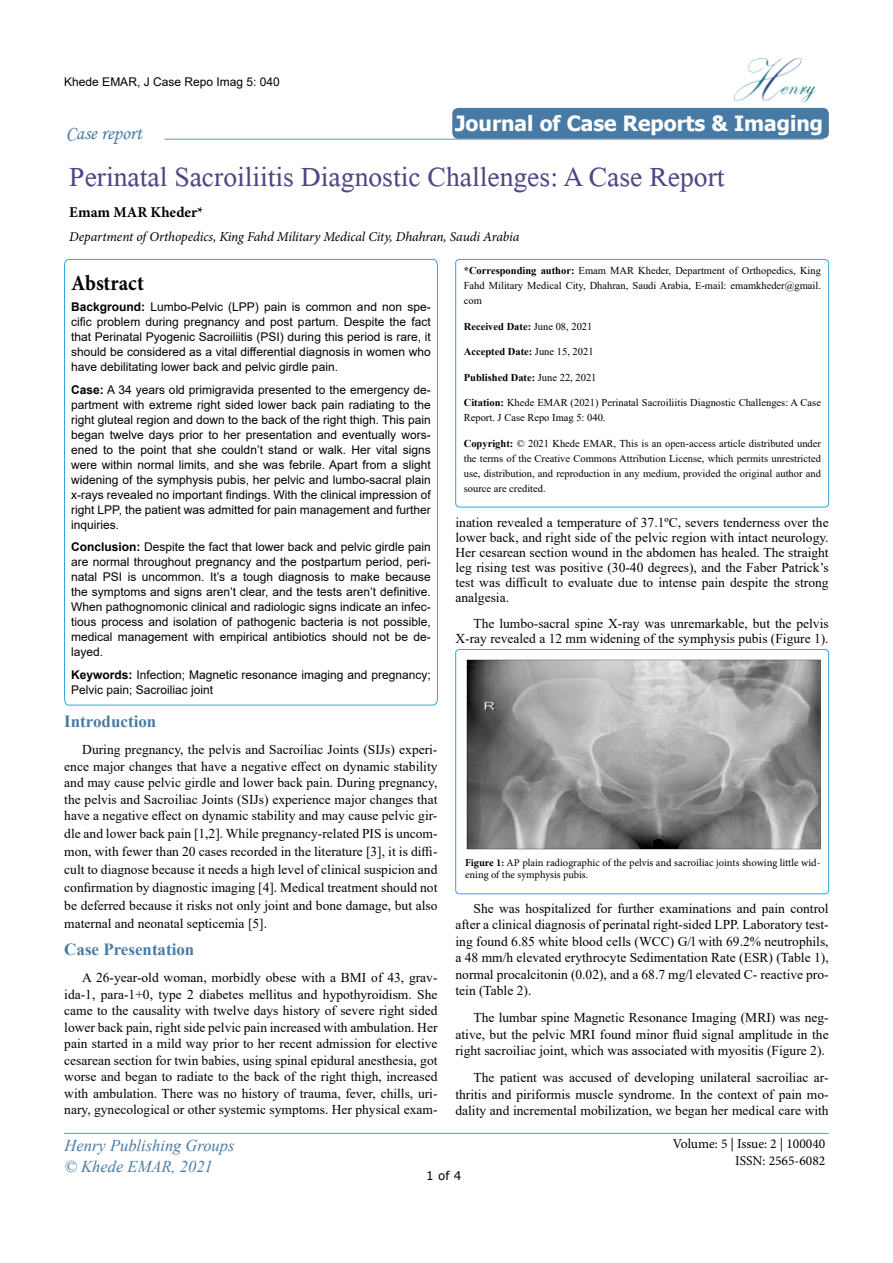
<style>
.page{position:relative;width:893px;height:1263px;background:#fff}
.page>*{position:absolute;margin:0;border:0;box-sizing:border-box;transform-origin:0 0}
.t1{font:41.25px "Microsoft Himalaya";color:#4d4785}
.t2{font:700 21.75px "Minion Pro";letter-spacing:-.005em;color:#000;scale:.93 1}
.t3{font:700 21px "Tahoma";color:#fff}
.t4{font:19.5px "Monotype Corsiva";color:#477ba5}
.t5{font:700 16.95px "Times New Roman";color:#477ba5}
.t6{font:italic 16.5px/21px "Times New Roman";color:#477ba5}
.t7{font:700 15px "Minion Pro";color:#000}
.t8{font:13.5px/16.5px "Times New Roman";color:#000;text-align:justify}
.t9{font:italic 13.5px "Minion Pro";letter-spacing:-.01em;color:#000}
.t10{font:13.5px/16.2px "Minion Pro";color:#000;text-align:right}
.t11{font:12px/15px "Arial";color:#000;text-align:justify}
.t12{font:12px "MS Reference Sans Serif";color:#000}
.t13{font:10.5px/15px "Times New Roman";color:#000;text-align:justify}
.t14{font:10.5px/12px "Minion Pro";color:#000}
.t15{font:700 10.5px "Times New Roman";color:#000}
.s1{font-weight:700}
.s2{font-weight:400}
</style>
<div class="page">
<hr style="left:165px;top:139px;width:657px;height:1px;background:#7193b6">
<hr style="left:64px;top:1133px;width:765px;height:1px;background:#7193b6">
<div style="left:452px;top:108px;width:377px;height:31px;background:#477ba5;border-radius:6px"></div>
<svg style="left:455px;top:259px;width:374px;height:248px"></svg>
<svg style="left:64px;top:259px;width:374px;height:446px"></svg>
<img style="left:734px;top:58px;width:83px;height:45px">
<svg style="left:455px;top:649px;width:374px;height:245px"></svg>
<img style="left:466px;top:659px;width:355px;height:190px">
<p class="t11" style="left:64px;top:74px;width:217px">Khede EMAR, J Case Repo Imag 5: 040</p>
<h3 class="t4" style="left:66px;top:121px;width:78px">Case report</h3>
<h3 class="t3" style="left:455px;top:109px;width:369px">Journal of Case Reports &amp; Imaging</h3>
<h1 class="t1" style="left:69px;top:148px;width:657px">Perinatal Sacroiliitis Diagnostic Challenges: A Case Report</h1>
<p class="t7" style="left:69px;top:201px;width:135px">Emam MAR Kheder*</p>
<p class="t9" style="left:69px;top:227px;width:452px">Department of Orthopedics, King Fahd Military Medical City, Dhahran, Saudi Arabia</p>
<h2 class="t2" style="left:71px;top:268px;width:80px">Abstract</h2>
<p class="t11" style="left:71px;top:299px;width:361px"><span class="s1">Background:</span> Lumbo-Pelvic (LPP) pain is common and non spe&shy;cific problem during pregnancy and post partum. Despite the fact that Perinatal Pyogenic Sacroiliitis (PSI) during this period is rare, it should be considered as a vital differential diagnosis in women who have debilitating lower back and pelvic girdle pain.</p>
<p class="t11" style="left:71px;top:382px;width:361px"><span class="s1">Case:</span> A 34 years old primigravida presented to the emergency de&shy;partment with extreme right sided lower back pain radiating to the right gluteal region and down to the back of the right thigh. This pain began twelve days prior to her presentation and eventually wors&shy;ened to the point that she couldn’t stand or walk. Her vital signs were within normal limits, and she was febrile. Apart from a slight widening of the symphysis pubis, her pelvic and lumbo-sacral plain x-rays revealed no important findings. With the clinical impression of right LPP, the patient was admitted for pain management and further inquiries.</p>
<p class="t11" style="left:71px;top:539px;width:361px"><span class="s1">Conclusion:</span> Despite the fact that lower back and pelvic girdle pain are normal throughout pregnancy and the postpartum period, peri&shy;natal PSI is uncommon. It’s a tough diagnosis to make because the symptoms and signs aren’t clear, and the tests aren’t definitive.<br>When pathognomonic clinical and radiologic signs indicate an infec&shy;tious process and isolation of pathogenic bacteria is not possible, medical management with empirical antibiotics should not be de&shy;layed.</p>
<p class="t11" style="left:71px;top:667px;width:361px"><span class="s1">Keywords:</span> Infection; Magnetic resonance imaging and pregnancy;<br>Pelvic pain; Sacroiliac joint</p>
<p class="t5" style="left:64px;top:709px;width:93px">Introduction</p>
<p class="t8" style="left:64px;top:741px;width:375px;text-indent:18px">During pregnancy, the pelvis and Sacroiliac Joints (SIJs) experi&shy;ence major changes that have a negative effect on dynamic stability and may cause pelvic girdle and lower back pain. During pregnancy, the pelvis and Sacroiliac Joints (SIJs) experience major changes that have a negative effect on dynamic stability and may cause pelvic gir-</p>
<p class="t8" style="left:64px;top:824px;width:375px;line-height:18px">dle and lower back pain [1,2]. While pregnancy-related PIS is uncom&shy;mon, with fewer than 20 cases recorded in the literature [3], it is diffi&shy;cult to diagnose because it needs a high level of clinical suspicion and confirmation by diagnostic imaging [4]. Medical treatment should not be deferred because it risks not only joint and bone damage, but also maternal and neonatal septicemia [5].</p>
<p class="t5" style="left:64px;top:937px;width:132px">Case Presentation</p>
<p class="t8" style="left:64px;top:969px;width:375px;text-indent:18px">A 26-year-old woman, morbidly obese with a BMI of 43, grav&shy;ida-1, para-1+0, type 2 diabetes mellitus and hypothyroidism. She came to the causality with twelve days history of severe right sided lower back pain, right side pelvic pain increased with ambulation. Her pain started in a mild way prior to her recent admission for elective cesarean section for twin babies, using spinal epidural anesthesia, got worse and began to radiate to the back of the right thigh, increased with ambulation. There was no history of trauma, fever, chills, uri&shy;nary, gynecological or other systemic symptoms. Her physical exam-</p>
<p class="t13" style="left:464px;top:263px;width:359px"><span class="s1">*Corresponding author:</span> Emam MAR Kheder, Department of Orthopedics, King Fahd Military Medical City, Dhahran, Saudi Arabia, E-mail: emamkheder@gmail. com</p>
<p class="t15" style="left:464px;top:319px;width:130px">Received Date: <span class="s2">June 08, 2021</span></p>
<p class="t15" style="left:464px;top:344px;width:131px">Accepted Date: <span class="s2">June 15, 2021</span></p>
<p class="t15" style="left:464px;top:370px;width:134px">Published Date: <span class="s2">June 22, 2021</span></p>
<p class="t13" style="left:464px;top:395px;width:359px"><span class="s1">Citation:</span> Khede EMAR (2021) Perinatal Sacroiliitis Diagnostic Challenges: A Case<br>Report. J Case Repo Imag 5: 040.</p>
<p class="t13" style="left:464px;top:436px;width:359px"><span class="s1">Copyright:</span> © 2021 Khede EMAR, This is an open-access article distributed under the terms of the Creative Commons Attribution License, which permits unrestricted use, distribution, and reproduction in any medium, provided the original author and source are credited.</p>
<p class="t8" style="left:455px;top:515px;width:375px;line-height:15px">ination revealed a temperature of 37.1ºC, severs tenderness over the lower back, and right side of the pelvic region with intact neurology.<br>Her cesarean section wound in the abdomen has healed. The straight leg rising test was positive (30-40 degrees), and the Faber Patrick’s test was difficult to evaluate due to intense pain despite the strong analgesia.</p>
<p class="t8" style="left:455px;top:615px;width:375px;line-height:15px;text-align:right">The lumbo-sacral spine X-ray was unremarkable, but the pelvis<br>X-ray revealed a 12 mm widening of the symphysis pubis (Figure 1).</p>
<p class="t14" style="left:465px;top:857px;width:357px"><span class="s1">Figure 1:</span> AP plain radiographic of the pelvis and sacroiliac joints showing little wid&shy;ening of the symphysis pubis.</p>
<p class="t8" style="left:455px;top:900px;width:375px;text-indent:18px">She was hospitalized for further examinations and pain control after a clinical diagnosis of perinatal right-sided LPP. Laboratory test&shy;ing found 6.85 white blood cells (WCC) G/l with 69.2% neutrophils, a 48 mm/h elevated erythrocyte Sedimentation Rate (ESR) (Table 1), normal procalcitonin (0.02), and a 68.7 mg/l elevated C- reactive pro&shy;tein (Table 2).</p>
<p class="t8" style="left:455px;top:1009px;width:375px;text-indent:18px">The lumbar spine Magnetic Resonance Imaging (MRI) was neg&shy;ative, but the pelvic MRI found minor fluid signal amplitude in the right sacroiliac joint, which was associated with myositis (Figure 2).</p>
<p class="t8" style="left:455px;top:1069px;width:375px;text-indent:18px">The patient was accused of developing unilateral sacroiliac ar&shy;thritis and piriformis muscle syndrome. In the context of pain mo&shy;dality and incremental mobilization, we began her medical care with</p>
<p class="t6" style="left:65px;top:1134px;width:171px">Henry Publishing Groups © Khede EMAR, 2021</p>
<p class="t10" style="left:673px;top:1136px;width:154px">Volume: 5 | Issue: 2 | 100040<br>ISSN: 2565-6082</p>
<p class="t12" style="left:426px;top:1167px;width:37px">1 of 4</p>
</div>
